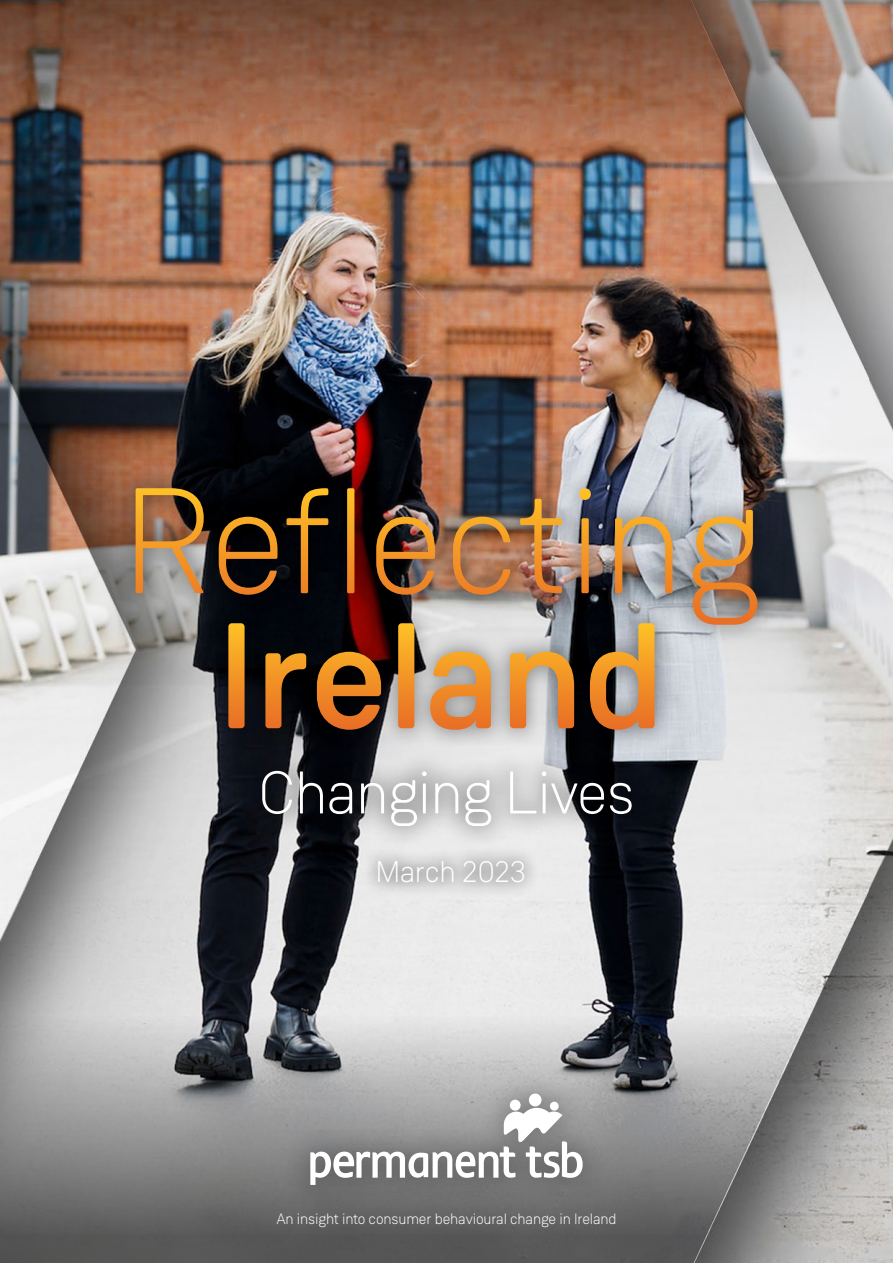
<style>
.page{position:relative;width:893px;height:1263px;background:#fff}
.page>*{position:absolute;margin:0;border:0;box-sizing:border-box;transform-origin:0 0}
.t1{font:300 60px "Weissenhof Grotesk";letter-spacing:-.015em;color:#fff}
.t2{font:300 30px "Weissenhof Grotesk";letter-spacing:-.01em;color:#fff}
.t3{font:300 15px "Weissenhof Grotesk";letter-spacing:-.01em;color:#fff}
</style>
<div class="page">
<img style="left:0;top:0;width:893px;height:1263px">
<div style="left:239px;top:748px;width:416px;height:101px;background:#000;opacity:.3"></div>
<div style="left:0;top:0;width:783px;height:186px;background:#fff;opacity:.5"></div>
<svg style="left:0;top:0;width:771px;height:172px"></svg>
<div style="left:0;top:1001px;width:821px;height:262px;background:#fff;opacity:.5"></div>
<svg style="left:0;top:1015px;width:809px;height:248px"></svg>
<div style="left:283px;top:1067px;width:327px;height:144px;background:#000;opacity:.25"></div>
<div style="left:550px;top:1102px;width:9px;height:9px;background:#fff;border-radius:50%"></div>
<div style="left:510px;top:1100px;width:11px;height:11px;background:#fff;border-radius:50%"></div>
<div style="left:529px;top:1093px;width:12px;height:13px;background:#fff;border-radius:50%"></div>
<svg style="left:310px;top:1108px;width:273px;height:77px"></svg>
<div style="left:115px;top:467px;width:663px;height:283px;background:#000;opacity:.4"></div>
<svg style="left:228px;top:625px;width:427px;height:105px"></svg>
<img style="left:136px;top:488px;width:621px;height:137px">
<div style="left:361px;top:844px;width:179px;height:54px;background:#000;opacity:.3"></div>
<h1 class="t1" style="left:258px;top:757px;width:378px">Changing Lives</h1>
<h2 class="t2" style="left:375px;top:854px;width:152px">March 2023</h2>
<p class="t3" style="left:276px;top:1210px;width:342px">An insight into consumer behavioural change in Ireland</p>
</div>
